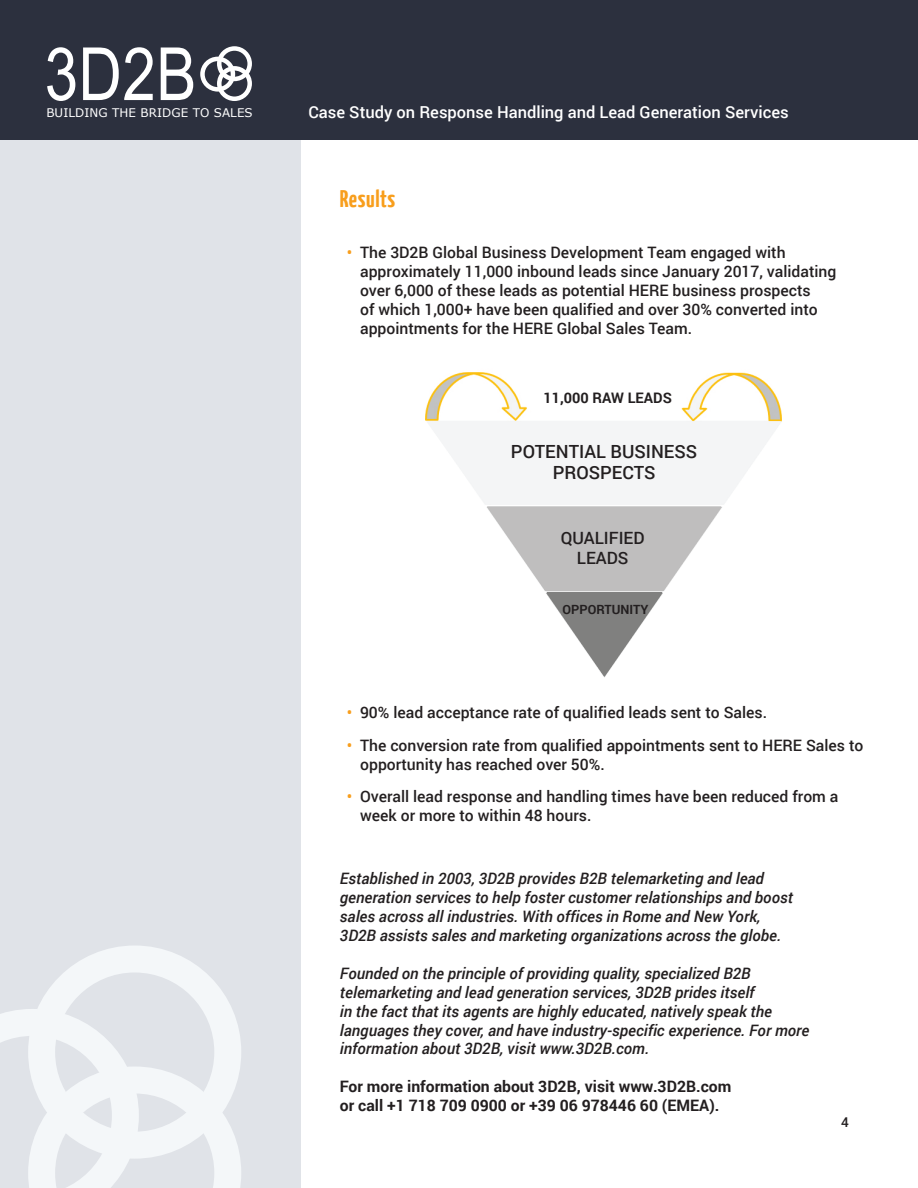
<style>
.page{position:relative;width:918px;height:1188px;background:#fff}
.page>*{position:absolute;margin:0;border:0;box-sizing:border-box;transform-origin:0 0}
.t1{font:73.35px "Arial Narrow";color:#fff}
.Subhead{font:700 24px "Yanone Kaffeesatz";letter-spacing:.025em;color:#f89e1c}
.t2{font:500 18.15px/21.8px "Roboto";color:#231f20;text-align:center}
.t3{font:500 16.95px/20.2px "Roboto";color:#231f20;text-align:center}
.t4{font:500 16.5px "Roboto";color:#fff}
.Standard_paragraph{font:italic 500 15.75px/18.9px "Roboto";color:#231f20}
.t5{font:500 15.75px/18.9px "Roboto";color:#231f20}
.Standard_paragraph-2{font:700 15.75px "Roboto";color:#231f20}
.t6{font:700 14.55px "Roboto";color:#231f20}
.t7{font:500 13.5px "Roboto";color:#231f20}
.t8{font:700 12.75px "Roboto";color:#231f20}
.t9{font:11.85px "Verdana";letter-spacing:.01em;color:#fff}
.s1{color:#f89e1c}
</style>
<div class="page">
<div style="left:1px;top:136px;width:300px;height:1052px;background:#e0e3e8"></div>
<div style="left:1px;top:1px;width:917px;height:139px;background:#2c303e"></div>
<svg style="left:200px;top:46px;width:52px;height:55px"></svg>
<svg style="left:38px;top:946px;width:194px;height:63px"></svg>
<svg style="left:1px;top:1009px;width:240px;height:179px"></svg>
<img style="left:425px;top:372px;width:357px;height:306px">
<div style="left:533px;top:382px;width:141px;height:22px;background:#fff"></div>
<div style="left:536px;top:387px;width:141px;height:23px;background:#fff"></div>
<svg style="left:426px;top:421px;width:355px;height:255px"></svg>
<h1 class="t1" style="left:45px;top:20px;width:153px">3D2B</h1>
<p class="t9" style="left:46px;top:105px;width:208px">BUILDING THE BRIDGE TO SALES</p>
<p class="t4" style="left:308px;top:103px;width:482px">Case Study on Response Handling and Lead Generation Services</p>
<p class="Subhead" style="left:340px;top:184px;width:57px">Results</p>
<p class="t5" style="left:360px;top:243px;width:478px;text-indent:-14px"><span class="s1">•</span> The 3D2B Global Business Development Team engaged with approximately 11,000 inbound leads since January 2017, validating over 6,000 of these leads as potential HERE business prospects<br>of which 1,000+ have been qualified and over 30% converted into appointments for the HERE Global Sales Team.</p>
<p class="t6" style="left:543px;top:389px;width:130px">11,000 RAW LEADS</p>
<p class="t2" style="left:511px;top:440px;width:188px">POTENTIAL BUSINESS<br>PROSPECTS</p>
<p class="t3" style="left:561px;top:528px;width:85px">QUALIFIED<br>LEADS</p>
<p class="t8" style="left:563px;top:602px;width:88px">OPPORTUNITY</p>
<p class="t5" style="left:347px;top:703px;width:422px"><span class="s1">•</span> 90% lead acceptance rate of qualified leads sent to Sales.</p>
<p class="t5" style="left:360px;top:736px;width:505px;text-indent:-14px"><span class="s1">•</span> The conversion rate from qualified appointments sent to HERE Sales to opportunity has reached over 50%.</p>
<p class="t5" style="left:360px;top:787px;width:480px;text-indent:-14px"><span class="s1">•</span> Overall lead response and handling times have been reduced from a week or more to within 48 hours.</p>
<p class="Standard_paragraph" style="left:340px;top:869px;width:426px">Established in 2003, 3D2B provides B2B telemarketing and lead</p>
<p class="Standard_paragraph" style="left:340px;top:888px;width:455px">generation services to help foster customer relationships and boost</p>
<p class="Standard_paragraph" style="left:340px;top:907px;width:422px">sales across all industries. With offices in Rome and New York,</p>
<p class="Standard_paragraph" style="left:340px;top:926px;width:443px">3D2B assists sales and marketing organizations across the globe.</p>
<p class="Standard_paragraph" style="left:340px;top:964px;width:412px">Founded on the principle of providing quality, specialized B2B</p>
<p class="Standard_paragraph" style="left:340px;top:983px;width:416px">telemarketing and lead generation services, 3D2B prides itself</p>
<p class="Standard_paragraph" style="left:340px;top:1002px;width:434px">in the fact that its agents are highly educated, natively speak the</p>
<p class="Standard_paragraph" style="left:340px;top:1020px;width:471px">languages they cover, and have industry-specific experience. For more information about 3D2B, visit www.3D2B.com.</p>
<p class="Standard_paragraph-2" style="left:340px;top:1077px;width:393px">For more information about 3D2B, visit www.3D2B.com</p>
<p class="Standard_paragraph-2" style="left:340px;top:1096px;width:381px">or call +1 718 709 0900 or +39 06 978446 60 (EMEA).</p>
<p class="t7" style="left:841px;top:1114px;width:9px">4</p>
</div>
